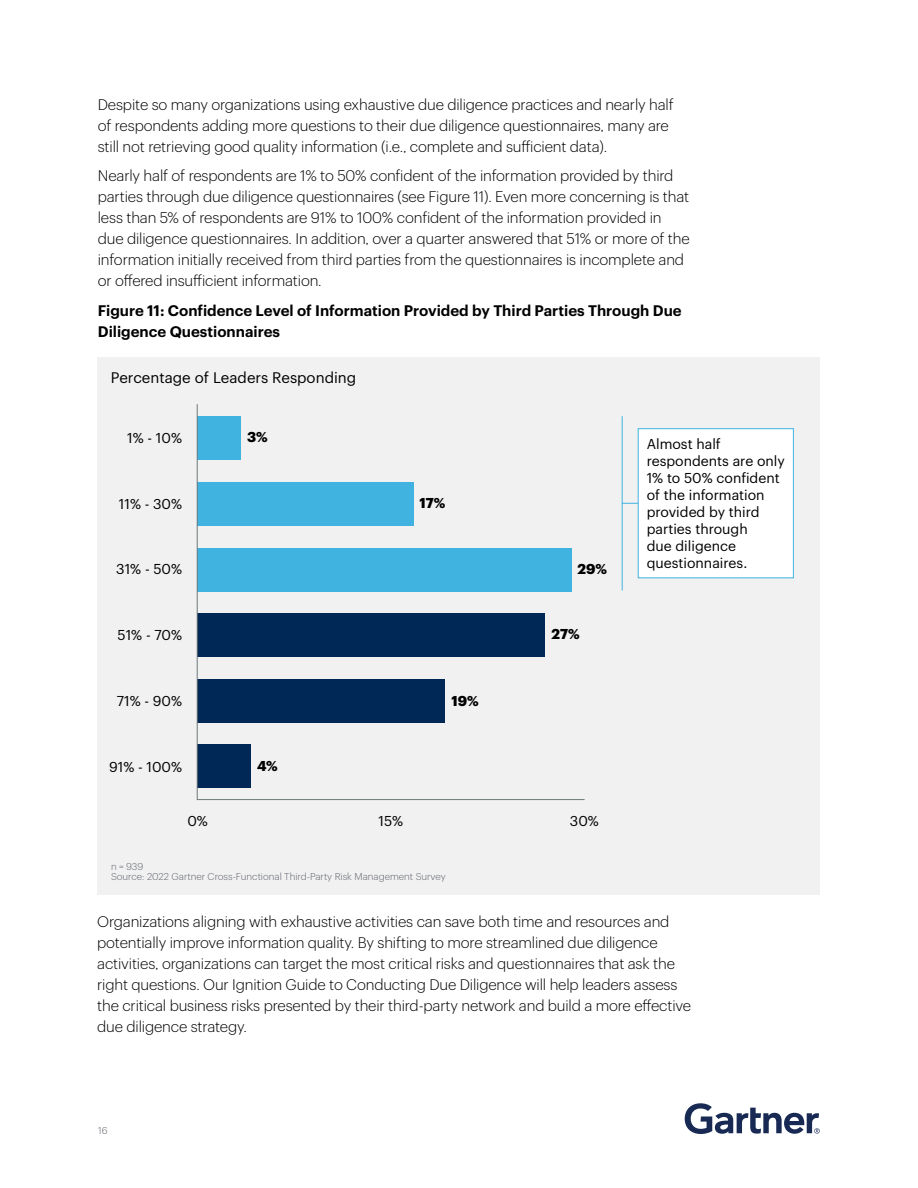
<style>
.page{position:relative;width:918px;height:1188px;background:#fff}
.page>*{position:absolute;margin:0;border:0;box-sizing:border-box;transform-origin:0 0}
.t1{font:300 15px/21px "Graphik";letter-spacing:-.01em;color:#000}
.t2{font:600 15px/21px "Graphik";color:#000}
.t3{font:15px "Graphik";color:#000}
.t4{font:13.95px/17px "Graphik";color:#000}
.t5{font:700 13.95px "Graphik";color:#000}
.t6{font:300 9.75px/10.5px "Graphik";color:#5f636a}
</style>
<div class="page">
<svg style="left:685px;top:1103px;width:135px;height:31px"></svg>
<div style="left:98px;top:357px;width:722px;height:538px;background:#f1f1f2"></div>
<hr style="left:622px;top:503px;width:61px;height:1px;background:#40b3e1">
<hr style="left:622px;top:416px;width:1px;height:174px;background:#40b3e1">
<div style="left:638px;top:429px;width:155px;height:149px;background:#fff"></div>
<div style="left:638px;top:428px;width:156px;height:150px;border:1px solid #40b3e1"></div>
<svg style="left:196px;top:404px;width:389px;height:397px"></svg>
<p class="t1" style="left:98px;top:93px;width:578px">Despite so many organizations using exhaustive due diligence practices and nearly half of respondents adding more questions to their due diligence questionnaires, many are still not retrieving good quality information (i.e., complete and sufficient data).</p>
<p class="t1" style="left:98px;top:164px;width:593px">Nearly half of respondents are 1% to 50% confident of the information provided by third parties through due diligence questionnaires (see Figure 11). Even more concerning is that less than 5% of respondents are 91% to 100% confident of the information provided in due diligence questionnaires. In addition, over a quarter answered that 51% or more of the information initially received from third parties from the questionnaires is incomplete and or offered insufficient information.</p>
<p class="t2" style="left:98px;top:299px;width:585px">Figure 11: Confidence Level of Information Provided by Third Parties Through Due<br>Diligence Questionnaires</p>
<p class="t3" style="left:111px;top:366px;width:247px">Percentage of Leaders Responding</p>
<p class="t4" style="left:127px;top:428px;width:56px">1% - 10%</p>
<p class="t5" style="left:247px;top:426px;width:22px">3%</p>
<p class="t4" style="left:119px;top:494px;width:65px">11% - 30%</p>
<p class="t5" style="left:419px;top:492px;width:27px">17%</p>
<p class="t4" style="left:116px;top:560px;width:67px">31% - 50%</p>
<p class="t5" style="left:578px;top:558px;width:31px">29%</p>
<p class="t4" style="left:118px;top:625px;width:66px">51% - 70%</p>
<p class="t5" style="left:552px;top:624px;width:30px">27%</p>
<p class="t4" style="left:117px;top:691px;width:67px">71% - 90%</p>
<p class="t5" style="left:451px;top:690px;width:29px">19%</p>
<p class="t4" style="left:109px;top:757px;width:75px">91% - 100%</p>
<p class="t5" style="left:257px;top:755px;width:22px">4%</p>
<p class="t4" style="left:187px;top:812px;width:22px">0%</p>
<p class="t4" style="left:379px;top:812px;width:26px">15%</p>
<p class="t4" style="left:570px;top:812px;width:31px">30%</p>
<p class="t4" style="left:647px;top:435px;width:140px">Almost half respondents are only<br>1% to 50% confident of the information provided by third parties through<br>due diligence questionnaires.</p>
<p class="t6" style="left:111px;top:860px;width:336px">n = 939<br>Source: 2022 Gartner Cross-Functional Third-Party Risk Management Survey</p>
<p class="t1" style="left:97px;top:910px;width:596px">Organizations aligning with exhaustive activities can save both time and resources and potentially improve information quality. By shifting to more streamlined due diligence activities, organizations can target the most critical risks and questionnaires that ask the right questions. Our Ignition Guide to Conducting Due Diligence will help leaders assess the critical business risks presented by their third-party network and build a more effective due diligence strategy.</p>
<p class="t6" style="left:98px;top:1124px;width:11px">16</p>
</div>
